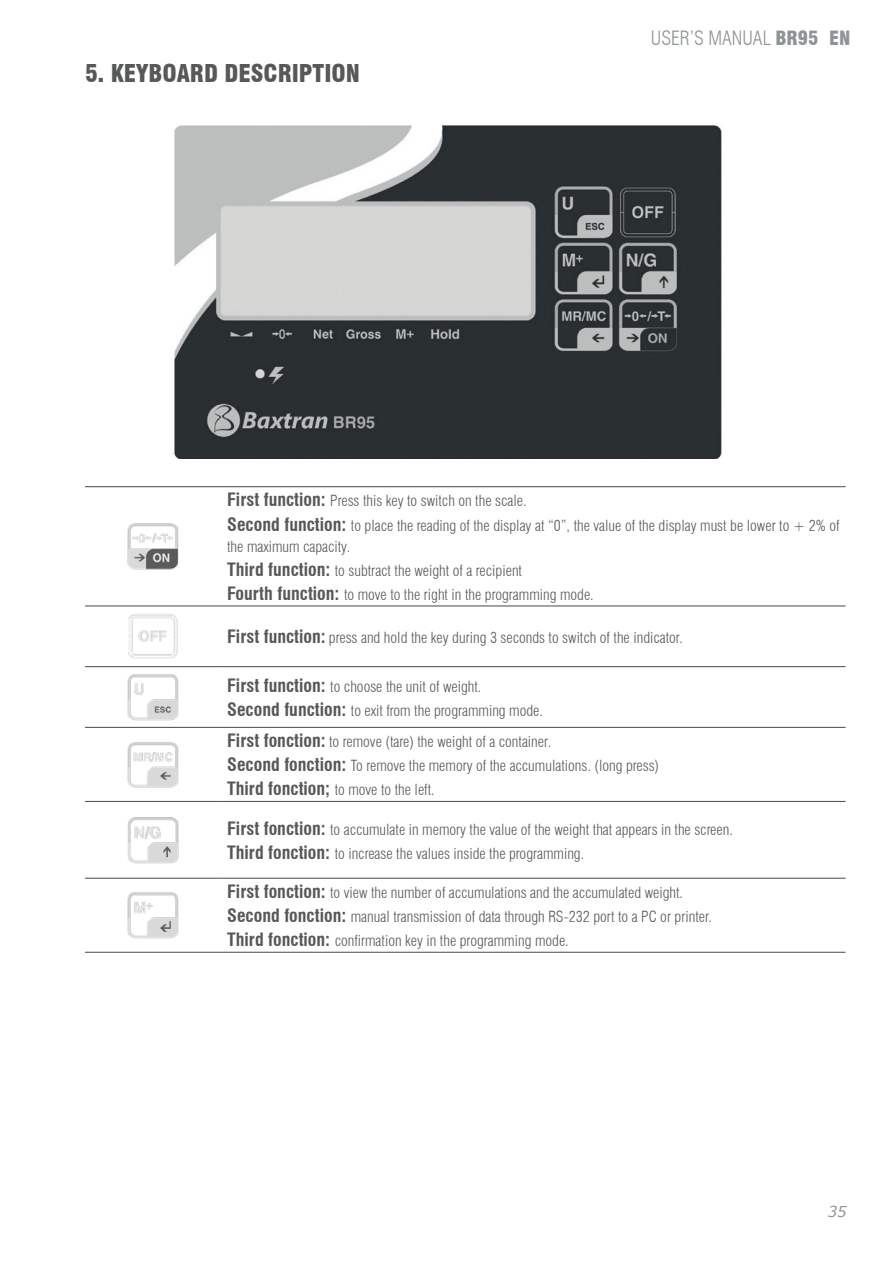
<style>
.page{position:relative;width:893px;height:1263px;background:#fff}
.page>*{position:absolute;margin:0;border:0;box-sizing:border-box;transform-origin:0 0}
.t1{font:900 condensed 24px "Swiss 721 BT";color:#57585a}
.t2{font:300 condensed 19.2px "Swiss 721 BT";color:#8e9396}
.t3{font:300 condensed 15px/24.2px "Swiss 721 BT";color:#57585a}
.t4{font:italic 15px "Verdana";color:#939598}
.s1{font-weight:900}
.s2{font-weight:900;color:#fff}
.s3{font-weight:700;font-size:18px}
</style>
<div class="page">
<hr style="left:85px;top:486px;width:136px;height:1px;background:#434c3d">
<hr style="left:221px;top:486px;width:624px;height:1px;background:#434c3d">
<hr style="left:85px;top:606px;width:136px;height:1px;background:#434c3d">
<hr style="left:221px;top:606px;width:624px;height:1px;background:#434c3d">
<hr style="left:85px;top:666px;width:136px;height:1px;background:#434c3d">
<hr style="left:221px;top:666px;width:624px;height:1px;background:#434c3d">
<hr style="left:85px;top:727px;width:136px;height:1px;background:#434c3d">
<hr style="left:221px;top:727px;width:624px;height:1px;background:#434c3d">
<hr style="left:85px;top:801px;width:136px;height:1px;background:#434c3d">
<hr style="left:221px;top:801px;width:624px;height:1px;background:#434c3d">
<hr style="left:85px;top:878px;width:136px;height:1px;background:#434c3d">
<hr style="left:221px;top:878px;width:624px;height:1px;background:#434c3d">
<hr style="left:85px;top:952px;width:136px;height:1px;background:#434c3d">
<hr style="left:221px;top:952px;width:624px;height:1px;background:#434c3d">
<img style="left:127px;top:523px;width:52px;height:47px">
<img style="left:128px;top:614px;width:50px;height:45px">
<img style="left:127px;top:674px;width:52px;height:47px">
<img style="left:127px;top:742px;width:52px;height:46px">
<img style="left:127px;top:817px;width:52px;height:47px">
<img style="left:127px;top:892px;width:52px;height:47px">
<img style="left:174px;top:125px;width:548px;height:334px">
<h1 class="t1" style="left:85px;top:59px;width:276px">5. KEYBOARD DESCRIPTION</h1>
<p class="t2" style="left:651px;top:27px;width:201px">USER’S MANUAL <span class="s1">BR95</span> <span class="s2">EN</span></p>
<p class="t3" style="left:227px;top:489px;width:614px"><span class="s3">First function:</span> Press this key to switch on the scale.<br><span class="s3">Second function:</span> to place the reading of the display at “0”, the value of the display must be lower to + 2% of</p>
<p class="t3" style="left:227px;top:534px;width:368px">the maximum capacity.<br><span class="s3">Third function:</span> to subtract the weight of a recipient<br><span class="s3">Fourth function:</span> to move to the right in the programming mode.</p>
<p class="t3" style="left:227px;top:626px;width:457px"><span class="s3">First function:</span> press and hold the key during 3 seconds to switch of the indicator.</p>
<p class="t3" style="left:227px;top:674px;width:317px"><span class="s3">First function:</span> to choose the unit of weight.<br><span class="s3">Second function:</span> to exit from the programming mode.</p>
<p class="t3" style="left:227px;top:729px;width:434px"><span class="s3">First fonction:</span> to remove (tare) the weight of a container.<br><span class="s3">Second fonction:</span> To remove the memory of the accumulations. (long press)<br><span class="s3">Third fonction;</span> to move to the left.</p>
<p class="t3" style="left:227px;top:817px;width:507px"><span class="s3">First fonction:</span> to accumulate in memory the value of the weight that appears in the screen.<br><span class="s3">Third fonction:</span> to increase the values inside the programming.</p>
<p class="t3" style="left:227px;top:880px;width:486px"><span class="s3">First fonction:</span> to view the number of accumulations and the accumulated weight.<br><span class="s3">Second fonction:</span> manual transmission of data through RS-232 port to a PC or printer.<br><span class="s3">Third fonction:</span> confirmation key in the programming mode.</p>
<p class="t4" style="left:828px;top:1201px;width:21px">35</p>
</div>
